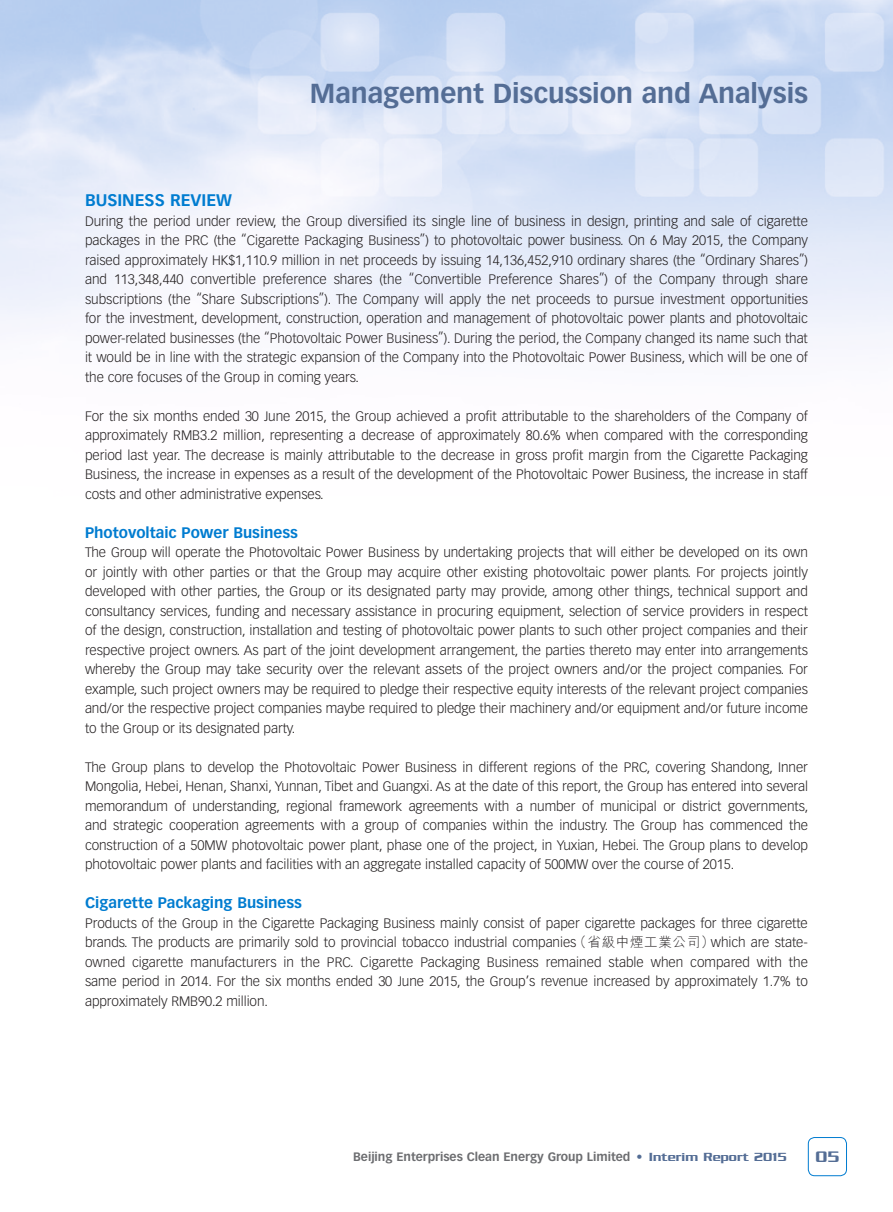
<style>
.page{position:relative;width:893px;height:1212px;background:#fff}
.page>*{position:absolute;margin:0;border:0;box-sizing:border-box;transform-origin:0 0}
.t1{font:700 27px "Vectora LT Std";letter-spacing:-.005em;color:#546d95}
.Heading_1{font:700 16.5px "Vectora LT Std";color:#007cd0}
.t2{font:500 16.5px "Serpentine Std";color:#546d95}
.Heading_2{font:700 15px "Vectora LT Std";color:#007cd0}
.Body_Text{font:300 13.5px/19.5px "Vectora LT Std";letter-spacing:-.005em;color:#231f20;text-align:justify}
.t3{font:700 12px "Vectora LT Std";letter-spacing:-.005em;color:#6c6d70}
.s1{font-family:"M Hei HK"}
.s2{font-weight:300;color:#546d95}
.s3{font-family:"Serpentine Std";font-weight:500;font-size:12.75px;color:#546d95}
</style>
<div class="page">
<img style="left:0;top:0;width:893px;height:1177px">
<div style="left:808px;top:1137px;width:39px;height:39px;border:1px solid #007cd0;border-radius:6px"></div>
<p class="t1" style="left:310px;top:77px;width:500px">Management Discussion and Analysis</p>
<p class="Heading_1" style="left:85px;top:190px;width:149px">BUSINESS REVIEW</p>
<p class="Body_Text" style="left:85px;top:211px;width:724px">During the period under review, the Group diversified its single line of business in design, printing and sale of cigarette packages in the PRC (the “Cigarette Packaging Business”) to photovoltaic power business. On 6 May 2015, the Company raised approximately HK$1,110.9 million in net proceeds by issuing 14,136,452,910 ordinary shares (the “Ordinary Shares”) and 113,348,440 convertible preference shares (the “Convertible Preference Shares”) of the Company through share subscriptions (the “Share Subscriptions”). The Company will apply the net proceeds to pursue investment opportunities for the investment, development, construction, operation and management of photovoltaic power plants and photovoltaic power-related businesses (the “Photovoltaic Power Business”). During the period, the Company changed its name such that it would be in line with the strategic expansion of the Company into the Photovoltaic Power Business, which will be one of the core focuses of the Group in coming years.</p>
<p class="Body_Text" style="left:85px;top:406px;width:724px">For the six months ended 30 June 2015, the Group achieved a profit attributable to the shareholders of the Company of approximately RMB3.2 million, representing a decrease of approximately 80.6% when compared with the corresponding period last year. The decrease is mainly attributable to the decrease in gross profit margin from the Cigarette Packaging Business, the increase in expenses as a result of the development of the Photovoltaic Power Business, the increase in staff costs and other administrative expenses.</p>
<p class="Heading_2" style="left:85px;top:523px;width:215px">Photovoltaic Power Business</p>
<p class="Body_Text" style="left:85px;top:543px;width:725px">The Group will operate the Photovoltaic Power Business by undertaking projects that will either be developed on its own or jointly with other parties or that the Group may acquire other existing photovoltaic power plants. For projects jointly developed with other parties, the Group or its designated party may provide, among other things, technical support and consultancy services, funding and necessary assistance in procuring equipment, selection of service providers in respect of the design, construction, installation and testing of photovoltaic power plants to such other project companies and their respective project owners. As part of the joint development arrangement, the parties thereto may enter into arrangements whereby the Group may take security over the relevant assets of the project owners and/or the project companies. For example, such project owners may be required to pledge their respective equity interests of the relevant project companies and/or the respective project companies maybe required to pledge their machinery and/or equipment and/or future income to the Group or its designated party.</p>
<p class="Body_Text" style="left:85px;top:757px;width:725px">The Group plans to develop the Photovoltaic Power Business in different regions of the PRC, covering Shandong, Inner Mongolia, Hebei, Henan, Shanxi, Yunnan, Tibet and Guangxi. As at the date of this report, the Group has entered into several memorandum of understanding, regional framework agreements with a number of municipal or district governments, and strategic cooperation agreements with a group of companies within the industry. The Group has commenced the construction of a 50MW photovoltaic power plant, phase one of the project, in Yuxian, Hebei. The Group plans to develop photovoltaic power plants and facilities with an aggregate installed capacity of 500MW over the course of 2015.</p>
<p class="Heading_2" style="left:85px;top:894px;width:219px">Cigarette Packaging Business</p>
<p class="Body_Text" style="left:85px;top:913px;width:724px">Products of the Group in the Cigarette Packaging Business mainly consist of paper cigarette packages for three cigarette brands. The products are primarily sold to provincial tobacco industrial companies<span class="s1">（省級中煙工業公司）</span>which are state&shy;owned cigarette manufacturers in the PRC. Cigarette Packaging Business remained stable when compared with the same period in 2014. For the six months ended 30 June 2015, the Group’s revenue increased by approximately 1.7% to approximately RMB90.2 million.</p>
<p class="t3" style="left:353px;top:1149px;width:435px">Beijing Enterprises Clean Energy Group Limited <span class="s2">•</span> <span class="s3">Interim Report 2015</span></p>
<p class="t2" style="left:815px;top:1147px;width:26px">05</p>
</div>
